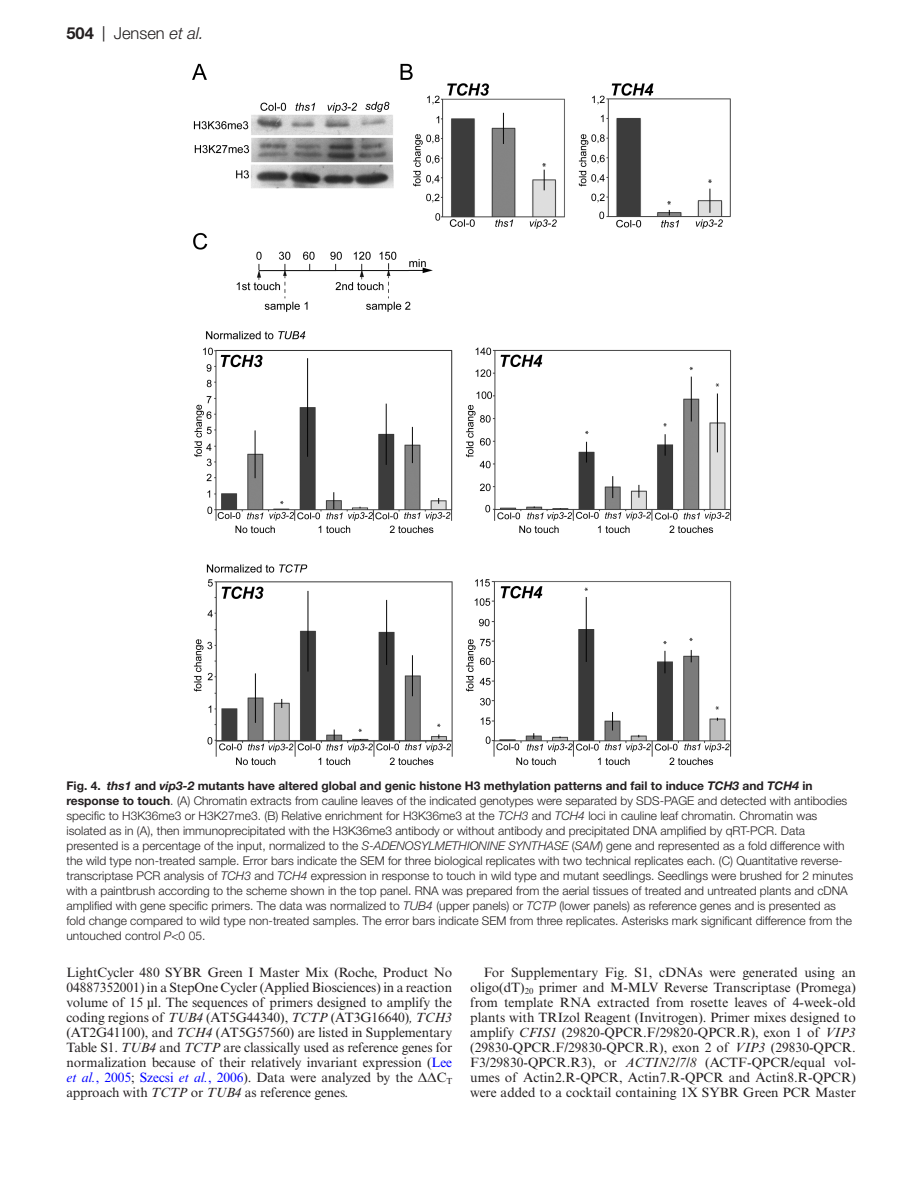
<style>
.page{position:relative;width:919px;height:1187px;background:#fff}
.page>*{position:absolute;margin:0;border:0;box-sizing:border-box;transform-origin:0 0}
.t1{font:300 16.5px "Helvetica Neue LT Std";color:#231f20}
.t2{font:13.5px/15px "Times New Roman MT Std";letter-spacing:-.005em;color:#231f20;text-align:justify}
.t3{font:300 12px/15px "Helvetica Neue LT Std";color:#231f20}
.s1{font-weight:700}
.s2{font-family:"Times New Roman MT Std";font-weight:400}
.s3{font-style:italic}
.s4{font-weight:700;font-style:italic}
.s5{font-family:"Gandhari Unicode"}
.s6{color:#00f}
.s7{font-style:italic;color:#00f}
</style>
<div class="page">
<img style="left:192px;top:63px;width:539px;height:702px">
<h1 class="t1" style="left:66px;top:23px;width:139px"><span class="s1">504</span> <span class="s2">|</span> Jensen <span class="s3">et al.</span></h1>
<p class="t3" style="left:66px;top:777px;width:788px"><span class="s1">Fig. 4.</span> <span class="s4">ths1</span> <span class="s1">and</span> <span class="s4">vip3-2</span> <span class="s1">mutants have altered global and genic histone H3 methylation patterns and fail to induce</span> <span class="s4">TCH3</span> <span class="s1">and</span> <span class="s4">TCH4</span> <span class="s1">in response to touch</span>. (A) Chromatin extracts from cauline leaves of the indicated genotypes were separated by SDS-PAGE and detected with antibodies specific to H3K36me3 or H3K27me3. (B) Relative enrichment for H3K36me3 at the <span class="s3">TCH3</span> and <span class="s3">TCH4</span> loci in cauline leaf chromatin. Chromatin was isolated as in (A), then immunoprecipitated with the H3K36me3 antibody or without antibody and precipitated DNA amplified by qRT-PCR. Data presented is a percentage of the input, normalized to the <span class="s3">S-ADENOSYLMETHIONINE SYNTHASE</span> (<span class="s3">SAM</span>) gene and represented as a fold difference with the wild type non-treated sample. Error bars indicate the SEM for three biological replicates with two technical replicates each. (C) Quantitative reverse&shy;transcriptase PCR analysis of <span class="s3">TCH3</span> and <span class="s3">TCH4</span> expression in response to touch in wild type and mutant seedlings. Seedlings were brushed for 2 minutes with a paintbrush according to the scheme shown in the top panel. RNA was prepared from the aerial tissues of treated and untreated plants and cDNA amplified with gene specific primers. The data was normalized to <span class="s3">TUB4</span> (upper panels) or <span class="s3">TCTP</span> (lower panels) as reference genes and is presented as fold change compared to wild type non-treated samples. The error bars indicate SEM from three replicates. Asterisks mark significant difference from the untouched control <span class="s3">P</span>&lt;0 05.</p>
<p class="t2" style="left:66px;top:964px;width:387px">LightCycler 480 SYBR Green I Master Mix (Roche, Product No 04887352001) in a StepOne Cycler (Applied Biosciences) in a reaction volume of 15 <span class="s5">µ</span>l. The sequences of primers designed to amplify the coding regions of <span class="s3">TUB4</span> (AT5G44340), <span class="s3">TCTP</span> (AT3G16640)<span class="s3">, TCH3 </span>(AT2G41100), and <span class="s3">TCH4</span> (AT5G57560) are listed in Supplementary Table S1. <span class="s3">TUB4</span> and <span class="s3">TCTP</span> are classically used as reference genes for normalization because of their relatively invariant expression (<span class="s6">Lee </span><span class="s7">et al.</span><span class="s6">, 2005</span>; <span class="s6">Szecsi</span> <span class="s7">et al.</span><span class="s6">, 2006</span>). Data were analyzed by the <span class="s5">ΔΔ</span>C<sub>T </sub>approach with <span class="s3">TCTP</span> or <span class="s3">TUB4</span> as reference genes.</p>
<p class="t2" style="left:470px;top:964px;width:387px;text-indent:14px">For Supplementary Fig. S1, cDNAs were generated using an oligo(dT)<sub>20</sub> primer and M-MLV Reverse Transcriptase (Promega) from template RNA extracted from rosette leaves of 4-week-old plants with TRIzol Reagent (Invitrogen). Primer mixes designed to amplify <span class="s3">CFIS1</span> (29820-QPCR.F/29820-QPCR.R), exon 1 of <span class="s3">VIP3 </span>(29830-QPCR.F/29830-QPCR.R), exon 2 of <span class="s3">VIP3</span> (29830-QPCR.<br>F3/29830-QPCR.R3), or <span class="s3">ACTIN2/7/8</span> (ACTF-QPCR/equal vol&shy;umes of Actin2.R-QPCR, Actin7.R-QPCR and Actin8.R-QPCR) were added to a cocktail containing 1X SYBR Green PCR Master</p>
</div>
